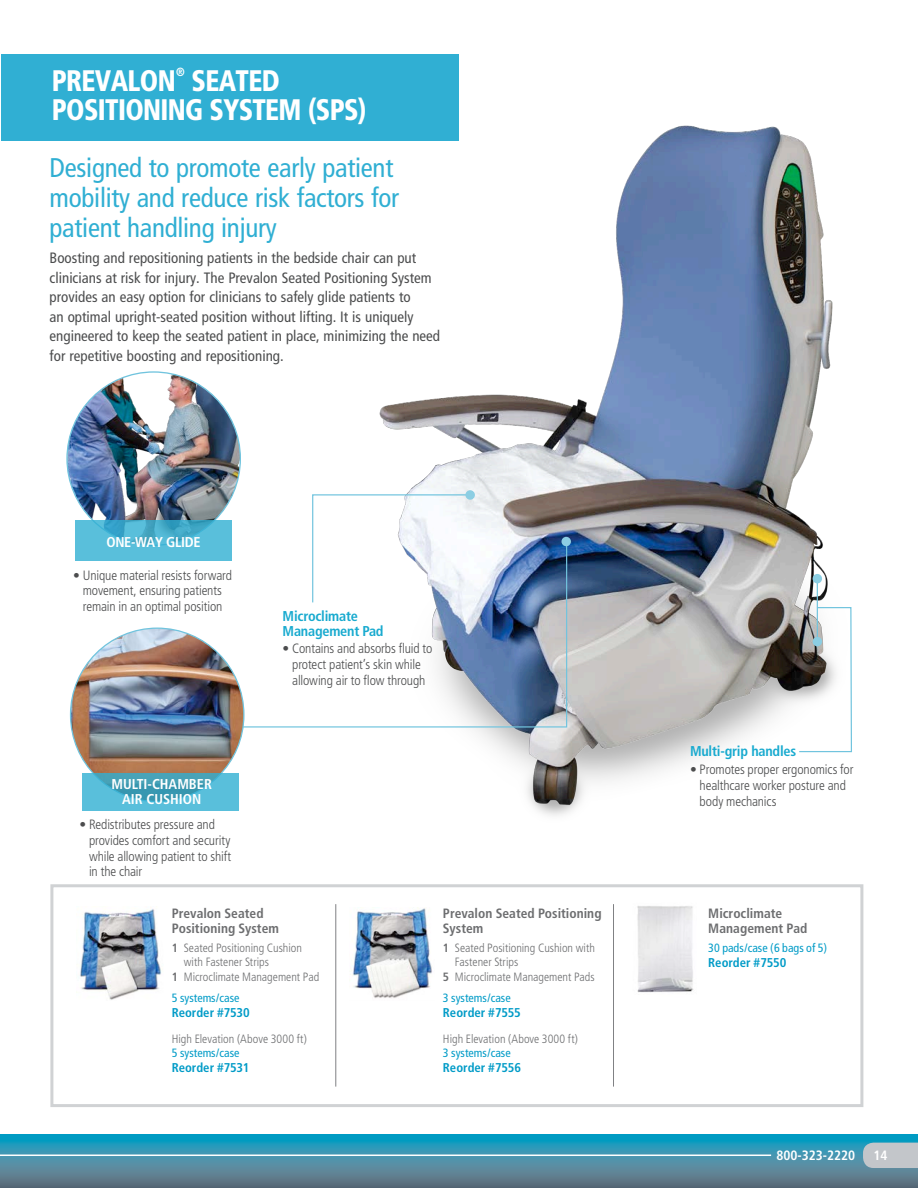
<style>
.page{position:relative;width:918px;height:1188px;background:#fff}
.page>*{position:absolute;margin:0;border:0;box-sizing:border-box;transform-origin:0 0}
.t1{font:900 condensed 29.7px/28.5px "Frutiger";letter-spacing:-.025em;color:#fff;scale:.91 1}
.Intro_Subhead{font:condensed 27px/30px "Frutiger";letter-spacing:-.01em;color:#30afd3}
.t2{font:condensed 15px/19.5px "Frutiger";color:#4c4d4e}
.Callout_Subhead{font:700 condensed 14.25px/15px "Frutiger";letter-spacing:-.015em;color:#18aacf}
.t3{font:700 condensed 14.25px "Frutiger";color:#fff}
.Callout_Bullets{font:700 condensed 14.25px "Frutiger";letter-spacing:-.015em;color:#18aacf}
.t4{font:700 condensed 14.25px "Frutiger";letter-spacing:-.025em;color:#fff}
.Callout_Bullets-2{font:300 condensed 13.5px/15.8px "Frutiger";letter-spacing:-.01em;color:#4c4d4e;text-align:center}
.Ordering_Product_Nam{font:700 condensed 13.5px/15px "Frutiger";color:#6d6e70}
.t5{font:700 condensed 13.5px "Frutiger";color:#fff}
.Ordering_Reorder_Num{font:700 condensed 12.75px "Frutiger";color:#009bc7}
.Ordering_Product_Det{font:300 condensed 12px/13.5px "Frutiger";color:#6d6e70}
.Ordering_Reorder_Num-2{font:condensed 12px "Frutiger";color:#009bc7}
.t6{font:900 condensed 11.85px "Frutiger";color:#fff;scale:.91 1}
.s1{font-weight:700}
</style>
<div class="page">
<svg style="left:0;top:1134px;width:918px;height:54px;background:#428ca4"></svg>
<hr style="left:0;top:1155px;width:771px;height:1px;background:#fff">
<div style="left:50px;top:884px;width:813px;height:223px;background:#fff;border:3px solid #d0d2d4"></div>
<svg style="left:863px;top:1143px;width:55px;height:25px"></svg>
<div style="left:1px;top:54px;width:458px;height:86px;background:#30afd3"></div>
<hr style="left:613px;top:904px;width:1px;height:183px;background:#808184">
<hr style="left:335px;top:904px;width:1px;height:183px;background:#808184">
<img style="left:637px;top:906px;width:57px;height:87px">
<img style="left:351px;top:908px;width:81px;height:90px">
<img style="left:80px;top:909px;width:81px;height:91px">
<img style="left:355px;top:125px;width:478px;height:691px">
<img style="left:67px;top:372px;width:173px;height:173px;border-radius:87px">
<svg style="left:75px;top:520px;width:156px;height:41px;background:#51b8d5"></svg>
<svg style="left:312px;top:494px;width:158px;height:48px"></svg>
<div style="left:465px;top:490px;width:10px;height:10px;background:#8ccee3;border-radius:50%"></div>
<hr style="left:817px;top:578px;width:1px;height:64px;background:#71c4de">
<div style="left:813px;top:574px;width:9px;height:9px;background:#8ccee3;border-radius:50%"></div>
<div style="left:813px;top:637px;width:9px;height:9px;background:#8ccee3;border-radius:50%"></div>
<svg style="left:816px;top:606px;width:36px;height:147px"></svg>
<hr style="left:799px;top:751px;width:53px;height:1px;background:#71c4de">
<svg style="left:225px;top:542px;width:343px;height:186px"></svg>
<div style="left:561px;top:537px;width:10px;height:9px;background:#8ccee3;border-radius:50%"></div>
<img style="left:71px;top:628px;width:173px;height:174px;border-radius:87px">
<svg style="left:82px;top:773px;width:157px;height:38px;background:#4db0ca"></svg>
<p class="t1" style="left:52px;top:67px;width:138px">PREVALON</p>
<p class="t6" style="left:176px;top:65px;width:11px">®</p>
<p class="t1" style="left:52px;top:67px;width:347px;text-indent:140px">SEATED<br>POSITIONING SYSTEM (SPS)</p>
<p class="Intro_Subhead" style="left:50px;top:153px;width:351px">Designed to promote early patient mobility and reduce risk factors for patient handling injury</p>
<p class="t2" style="left:50px;top:248px;width:392px">Boosting and repositioning patients in the bedside chair can put clinicians at risk for injury. The Prevalon Seated Positioning System provides an easy option for clinicians to safely glide patients to<br>an optimal upright-seated position without lifting. It is uniquely engineered to keep the seated patient in place, minimizing the need for repetitive boosting and repositioning.</p>
<p class="t4" style="left:106px;top:534px;width:96px">ONE-WAY GLIDE</p>
<p class="Callout_Bullets-2" style="left:73px;top:567px;width:160px">• Unique material resists forward movement, ensuring patients remain in an optimal position</p>
<p class="Callout_Subhead" style="left:283px;top:608px;width:102px">Microclimate<br>Management Pad</p>
<p class="Callout_Bullets-2" style="left:283px;top:641px;width:151px">• Contains and absorbs fluid to protect patient’s skin while allowing air to flow through</p>
<p class="t3" style="left:111px;top:776px;width:102px">MULTI-CHAMBER</p>
<p class="t3" style="left:122px;top:791px;width:81px">AIR CUSHION</p>
<p class="Callout_Bullets-2" style="left:89px;top:817px;width:144px;text-align:left;text-indent:-10px">• Redistributes pressure and provides comfort and security while allowing patient to shift in the chair</p>
<p class="Ordering_Product_Nam" style="left:172px;top:906px;width:109px">Prevalon Seated<br>Positioning System</p>
<p class="Ordering_Product_Det" style="left:184px;top:942px;width:120px;text-indent:-12px"><span class="s1">1</span> Seated Positioning Cushion with Fastener Strips</p>
<p class="Ordering_Product_Det" style="left:172px;top:970px;width:149px"><span class="s1">1</span> Microclimate Management Pad</p>
<p class="Ordering_Reorder_Num-2" style="left:172px;top:991px;width:69px">5 systems/case</p>
<p class="Ordering_Reorder_Num" style="left:172px;top:1005px;width:80px">Reorder #7530</p>
<p class="Ordering_Product_Det" style="left:172px;top:1032px;width:137px">High Elevation (Above 3000 ft)</p>
<p class="Ordering_Reorder_Num-2" style="left:172px;top:1046px;width:69px">5 systems/case</p>
<p class="Ordering_Reorder_Num" style="left:172px;top:1060px;width:79px">Reorder #7531</p>
<p class="Ordering_Product_Nam" style="left:443px;top:906px;width:160px">Prevalon Seated Positioning<br>System</p>
<p class="Ordering_Product_Det" style="left:455px;top:942px;width:142px;text-indent:-12px"><span class="s1">1</span> Seated Positioning Cushion with<br>Fastener Strips</p>
<p class="Ordering_Product_Det" style="left:443px;top:970px;width:153px"><span class="s1">5</span> Microclimate Management Pads</p>
<p class="Ordering_Reorder_Num-2" style="left:443px;top:991px;width:69px">3 systems/case</p>
<p class="Ordering_Reorder_Num" style="left:443px;top:1005px;width:79px">Reorder #7555</p>
<p class="Ordering_Product_Det" style="left:443px;top:1032px;width:137px">High Elevation (Above 3000 ft)</p>
<p class="Ordering_Reorder_Num-2" style="left:443px;top:1046px;width:69px">3 systems/case</p>
<p class="Ordering_Reorder_Num" style="left:443px;top:1060px;width:79px">Reorder #7556</p>
<p class="Callout_Bullets" style="left:690px;top:743px;width:108px">Multi-grip handles</p>
<p class="Callout_Bullets-2" style="left:700px;top:762px;width:155px;text-align:left;text-indent:-10px">• Promotes proper ergonomics for healthcare worker posture and body mechanics</p>
<p class="Ordering_Product_Nam" style="left:708px;top:906px;width:101px">Microclimate<br>Management Pad</p>
<p class="Ordering_Reorder_Num-2" style="left:708px;top:940px;width:120px">30 pads/case (6 bags of 5)</p>
<p class="Ordering_Reorder_Num" style="left:708px;top:955px;width:79px">Reorder #7550</p>
<p class="t5" style="left:776px;top:1148px;width:80px">800-323-2220</p>
<p class="t5" style="left:874px;top:1148px;width:16px">14</p>
</div>
